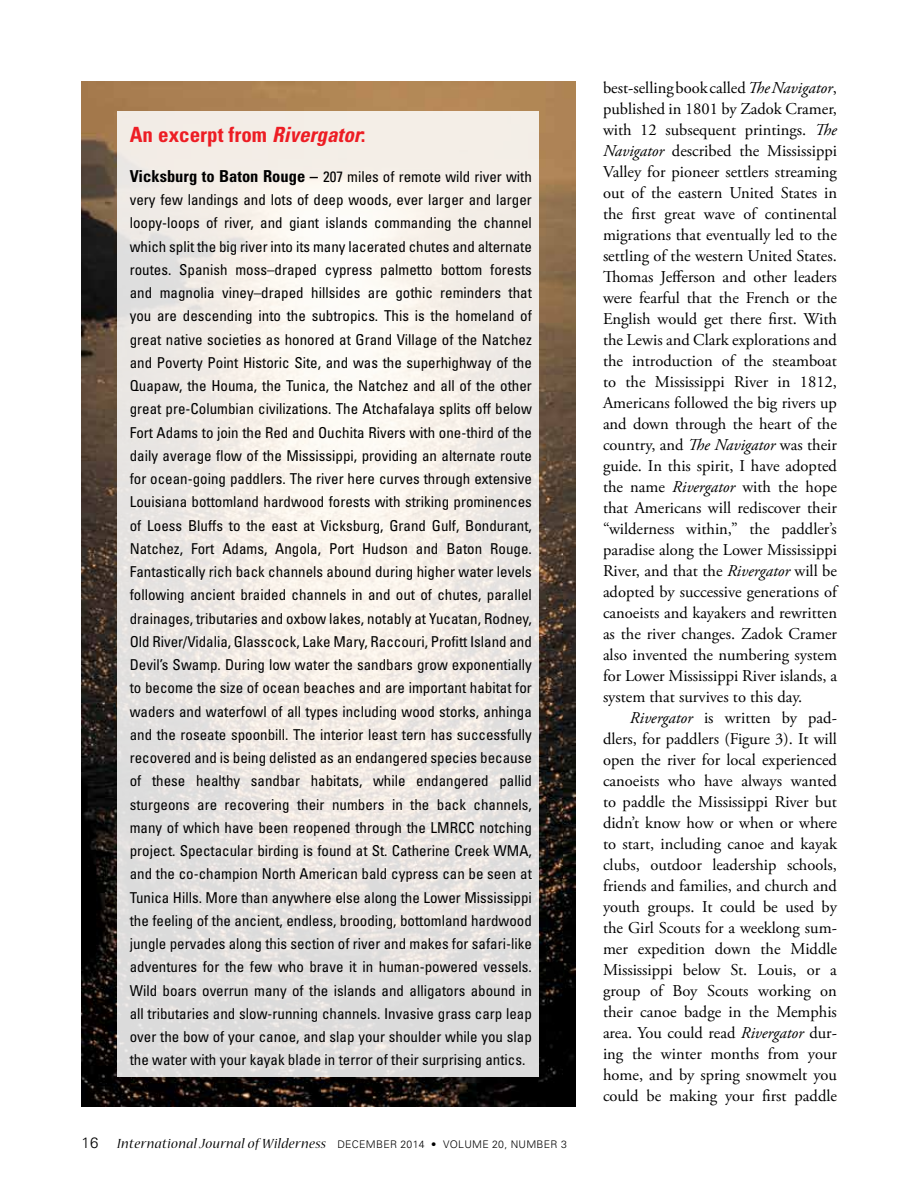
<style>
.page{position:relative;width:918px;height:1188px;background:#fff}
.page>*{position:absolute;margin:0;border:0;box-sizing:border-box;transform-origin:0 0}
.t1{font:700 condensed 21px "Univers";color:#ed1d24}
.t2{font:16.5px/21px "Adobe Garamond Pro";color:#000;text-align:justify}
.t3{font:condensed 15px/23.2px "Univers";color:#000;text-align:justify}
.t4{font:italic 15px "Nueva Std";letter-spacing:.025em;color:#000}
.s1{font-style:italic}
.s2{font-weight:700;font-size:16.5px}
.s3{font-family:"Univers";font-weight:300;font-style:normal}
.s4{font-family:"Univers";font-weight:300;font-style:normal;font-size:10.5px}
</style>
<div class="page">
<img style="left:81px;top:81px;width:494px;height:1026px">
<svg style="left:118px;top:111px;width:421px;height:965px;background:#ede9e4"></svg>
<h1 class="t1" style="left:130px;top:122px;width:237px">An excerpt from <span class="s1">Rivergator</span>:</h1>
<p class="t3" style="left:130px;top:164px;width:404px"><span class="s2">Vicksburg to Baton Rouge –</span> 207 miles of remote wild river with very few landings and lots of deep woods, ever larger and larger loopy-loops of river, and giant islands commanding the channel which split the big river into its many lacerated chutes and alternate routes. Spanish moss–draped cypress palmetto bottom forests and magnolia viney–draped hillsides are gothic reminders that you are descending into the subtropics. This is the homeland of great native societies as honored at Grand Village of the Natchez and Poverty Point Historic Site, and was the superhighway of the Quapaw, the Houma, the Tunica, the Natchez and all of the other great pre-Columbian civilizations. The Atchafalaya splits off below Fort Adams to join the Red and Ouchita Rivers with one-third of the daily average flow of the Mississippi, providing an alternate route for ocean-going paddlers. The river here curves through extensive Louisiana bottomland hardwood forests with striking prominences of Loess Bluffs to the east at Vicksburg, Grand Gulf, Bondurant, Natchez, Fort Adams, Angola, Port Hudson and Baton Rouge.<br>Fantastically rich back channels abound during higher water levels following ancient braided channels in and out of chutes, parallel drainages, tributaries and oxbow lakes, notably at Yucatan, Rodney, Old River/Vidalia, Glasscock, Lake Mary, Raccouri, Profitt Island and Devil’s Swamp. During low water the sandbars grow exponentially to become the size of ocean beaches and are important habitat for waders and waterfowl of all types including wood storks, anhinga and the roseate spoonbill. The interior least tern has successfully recovered and is being delisted as an endangered species because of these healthy sandbar habitats, while endangered pallid sturgeons are recovering their numbers in the back channels, many of which have been reopened through the LMRCC notching project. Spectacular birding is found at St. Catherine Creek WMA, and the co-champion North American bald cypress can be seen at Tunica Hills. More than anywhere else along the Lower Mississippi the feeling of the ancient, endless, brooding, bottomland hardwood jungle pervades along this section of river and makes for safari-like adventures for the few who brave it in human-powered vessels.<br>Wild boars overrun many of the islands and alligators abound in all tributaries and slow-running channels. Invasive grass carp leap over the bow of your canoe, and slap your shoulder while you slap the water with your kayak blade in terror of their surprising antics.</p>
<p class="t4" style="left:82px;top:1137px;width:487px"><span class="s3">16</span> International Journal of Wilderness <span class="s4">DECEMBER 2014 • VOLUME 20, NUMBER 3</span></p>
<p class="t2" style="left:603px;top:78px;width:236px">best-selling book called <span class="s1">The Navigator</span>, published in 1801 by Zadok Cramer, with 12 subsequent printings. <span class="s1">The Navigator</span> described the Mississippi Valley for pioneer settlers streaming out of the eastern United States in the first great wave of continental migrations that eventually led to the settling of the western United States.<br>Thomas Jefferson and other leaders were fearful that the French or the English would get there first. With the Lewis and Clark explorations and the introduction of the steamboat to the Mississippi River in 1812, Americans followed the big rivers up and down through the heart of the country, and <span class="s1">The Navigator</span> was their guide. In this spirit, I have adopted the name <span class="s1">Rivergator</span> with the hope that Americans will rediscover their “wilderness within,” the paddler’s paradise along the Lower Mississippi River, and that the <span class="s1">Rivergator</span> will be adopted by successive generations of canoeists and kayakers and rewritten as the river changes. Zadok Cramer also invented the numbering system for Lower Mississippi River islands, a system that survives to this day.</p>
<p class="t2" style="left:603px;top:708px;width:236px;text-indent:27px"><span class="s1">Rivergator</span> is written by pad&shy;dlers, for paddlers (Figure 3). It will open the river for local experienced canoeists who have always wanted to paddle the Mississippi River but didn’t know how or when or where to start, including canoe and kayak clubs, outdoor leadership schools, friends and families, and church and youth groups. It could be used by the Girl Scouts for a weeklong sum&shy;mer expedition down the Middle Mississippi below St. Louis, or a group of Boy Scouts working on their canoe badge in the Memphis area. You could read <span class="s1">Rivergator</span> dur&shy;ing the winter months from your home, and by spring snowmelt you could be making your first paddle</p>
</div>
